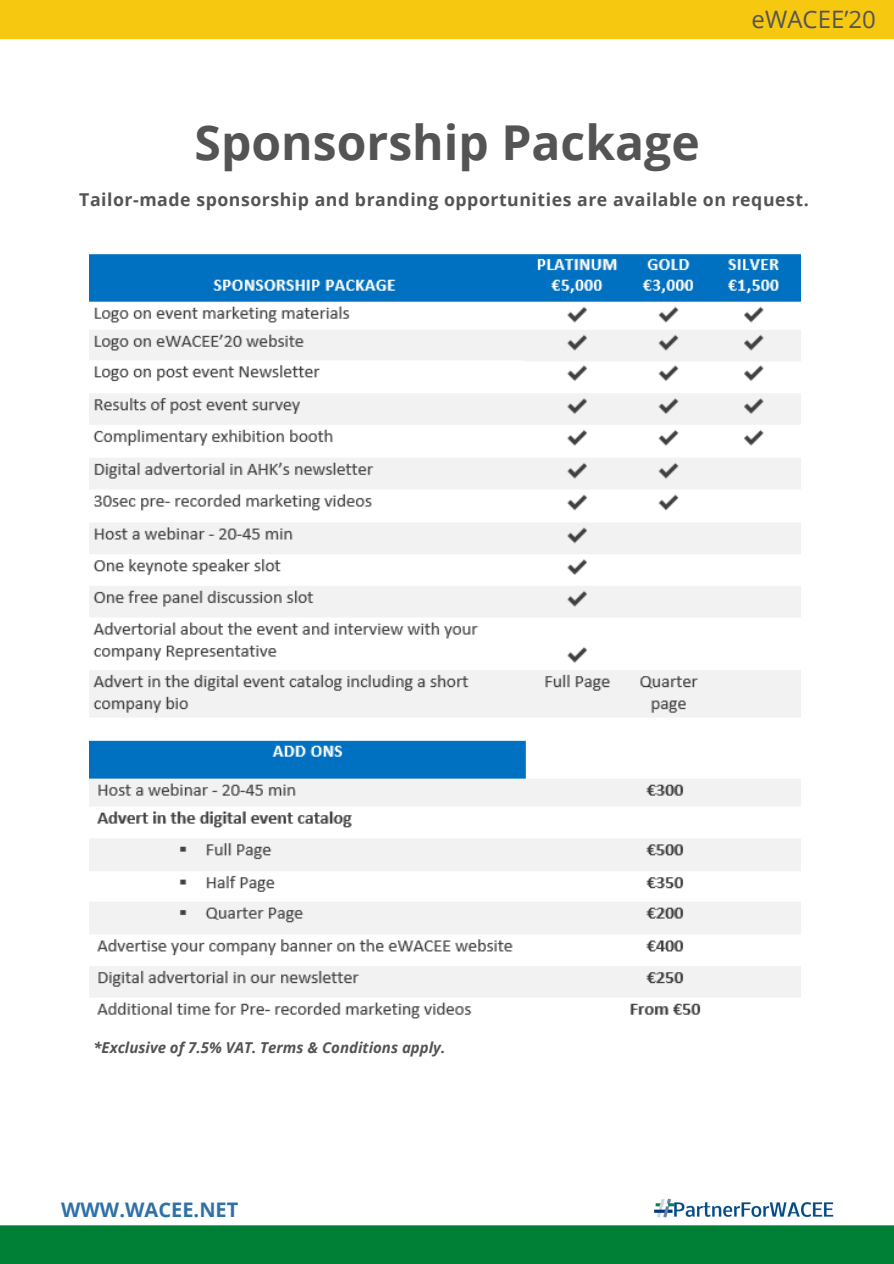
<style>
.page{position:relative;width:894px;height:1264px;background:#fff}
.page>*{position:absolute;margin:0;border:0;box-sizing:border-box;transform-origin:0 0}
.t1{font:700 48px "Open Sans";color:#545454}
.t2{font:24px "Open Sans";color:#545454}
.t3{font:700 20.1px "Open Sans";color:#3070a8}
.t4{font:700 17.7px "Open Sans";letter-spacing:.03em;color:#545454}
.t5{font:italic 700 15px "Open Sans";color:#545454}
</style>
<div class="page">
<div style="left:0;top:0;width:893px;height:39px;background:#f6c810"></div>
<div style="left:0;top:1225px;width:893px;height:38px;background:#008037"></div>
<img style="left:654px;top:1198px;width:180px;height:20px">
<img style="left:89px;top:740px;width:711px;height:279px">
<img style="left:89px;top:254px;width:711px;height:463px">
<h2 class="t2" style="left:751px;top:3px;width:126px">eWACEE’20</h2>
<h1 class="t1" style="left:194px;top:109px;width:506px">Sponsorship Package</h1>
<p class="t4" style="left:79px;top:187px;width:730px">Tailor-made sponsorship and branding opportunities are available on request.</p>
<p class="t5" style="left:93px;top:1037px;width:353px">*Exclusive of 7.5% VAT. Terms &amp; Conditions apply.</p>
<p class="t3" style="left:61px;top:1194px;width:179px">WWW.WACEE.NET</p>
</div>
